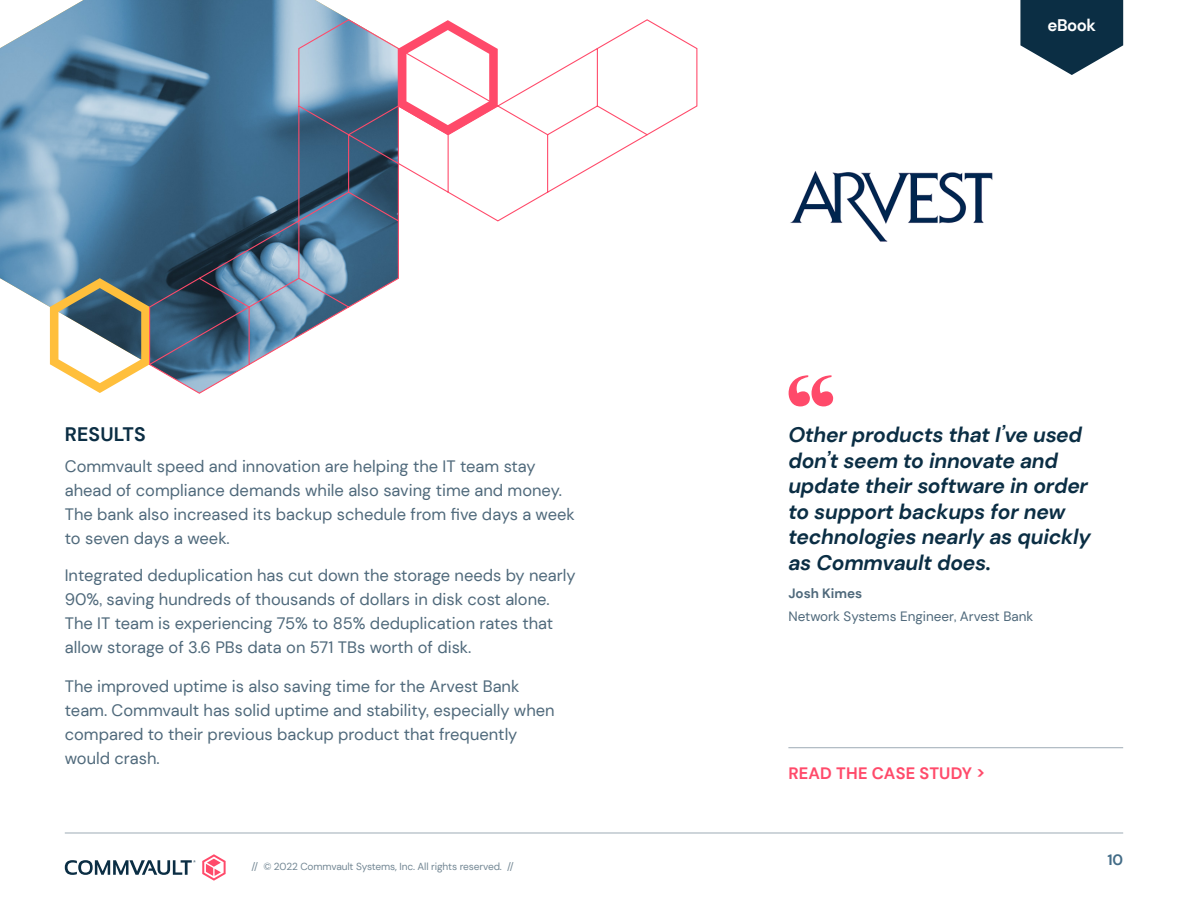
<style>
.page{position:relative;width:1188px;height:918px;background:#fff}
.page>*{position:absolute;margin:0;border:0;box-sizing:border-box;transform-origin:0 0}
.t1{font:italic 700 21px/25.5px "DM Sans";letter-spacing:-.01em;color:#0b2e44}
.t2{font:700 19.5px "DM Sans";letter-spacing:.01em;color:#0b2e44}
.t3{font:700 16.8px "DM Sans";letter-spacing:-.03em;color:#fff}
.t4{font:16.5px/24px "DM Sans";color:#4f697b}
.t5{font:700 16.5px "DM Sans";letter-spacing:.01em;color:#ff4a6a}
.t6{font:700 15px "DM Sans";color:#436c87}
.t7{font:13.5px "DM Sans";color:#4f697b}
.t8{font:700 13.5px "DM Sans";color:#4f697b}
.t9{font:10.2px "DM Sans";letter-spacing:-.01em;color:#738794}
</style>
<div class="page">
<img style="left:790px;top:171px;width:203px;height:71px">
<hr style="left:788px;top:747px;width:335px;height:1px;background:#9eabb5">
<img style="left:0;top:0;width:348px;height:364px">
<svg style="left:50px;top:278px;width:98px;height:115px"></svg>
<svg style="left:148px;top:19px;width:550px;height:375px"></svg>
<svg style="left:789px;top:375px;width:44px;height:31px"></svg>
<svg style="left:1020px;top:0;width:103px;height:75px"></svg>
<svg style="left:65px;top:860px;width:130px;height:15px"></svg>
<svg style="left:202px;top:854px;width:24px;height:27px"></svg>
<hr style="left:65px;top:833px;width:1058px;height:1px;background:#9eabb5">
<p class="t2" style="left:65px;top:422px;width:82px">RESULTS</p>
<p class="t4" style="left:65px;top:454px;width:512px">Commvault speed and innovation are helping the IT team stay ahead of compliance demands while also saving time and money.<br>The bank also increased its backup schedule from five days a week to seven days a week.</p>
<p class="t4" style="left:65px;top:564px;width:512px">Integrated deduplication has cut down the storage needs by nearly 90%, saving hundreds of thousands of dollars in disk cost alone.<br>The IT team is experiencing 75% to 85% deduplication rates that allow storage of 3.6 PBs data on 571 TBs worth of disk.</p>
<p class="t4" style="left:65px;top:675px;width:491px">The improved uptime is also saving time for the Arvest Bank team. Commvault has solid uptime and stability, especially when compared to their previous backup product that frequently would crash.</p>
<p class="t9" style="left:252px;top:860px;width:264px">// © 2022 Commvault Systems, Inc. All rights reserved. //</p>
<p class="t3" style="left:1048px;top:14px;width:50px">eBook</p>
<p class="t1" style="left:788px;top:422px;width:304px">Other products that I’ve used don’t seem to innovate and update their software in order to support backups for new technologies nearly as quickly as Commvault does.</p>
<p class="t8" style="left:788px;top:585px;width:75px">Josh Kimes</p>
<p class="t7" style="left:788px;top:608px;width:247px">Network Systems Engineer, Arvest Bank</p>
<p class="t5" style="left:788px;top:763px;width:198px">READ THE CASE STUDY &gt;</p>
<p class="t6" style="left:1107px;top:851px;width:17px">10</p>
</div>
